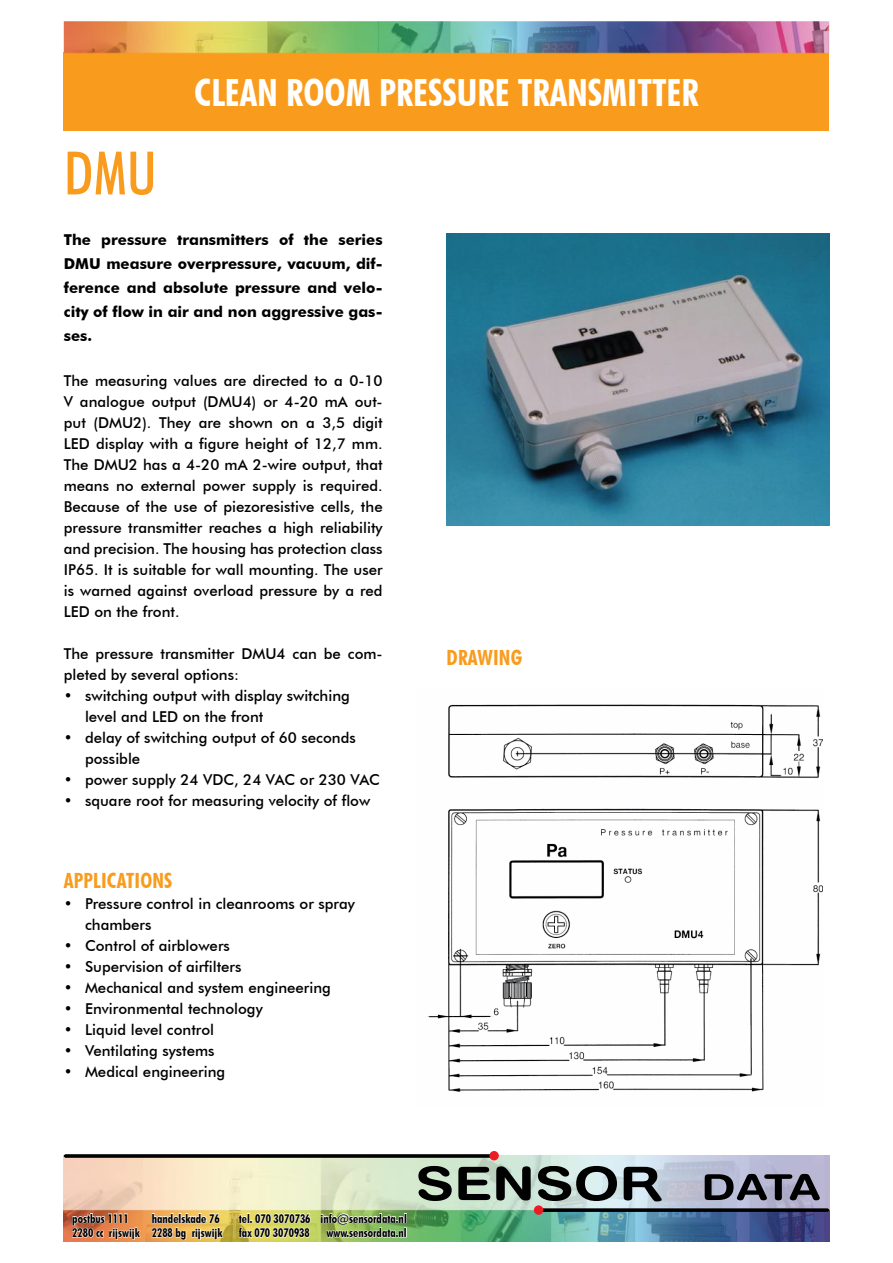
<style>
.page{position:relative;width:893px;height:1263px;background:#fff}
.page>*{position:absolute;margin:0;border:0;box-sizing:border-box;transform-origin:0 0}
.t1{font:500 condensed 60px "Futura BT";color:#f99b1c}
.t2{font:700 condensed 37.5px "Futura BT";color:#fff}
.t3{font:700 condensed 21px "Futura BT";letter-spacing:.01em;color:#f99b1c}
.t4{font:500 15px/21px "Futura BT";color:#000}
.t5{font:700 15px/24px "Futura BT";color:#000;text-align:justify}
.t6{font:700 condensed 12px "Futura BT";color:#000}
</style>
<div class="page">
<img style="left:64px;top:1155px;width:765px;height:87px">
<div style="left:64px;top:53px;width:765px;height:78px;background:#f99b1c"></div>
<img style="left:64px;top:21px;width:765px;height:33px">
<svg style="left:418px;top:1166px;width:34px;height:35px"></svg>
<svg style="left:458px;top:1167px;width:32px;height:33px"></svg>
<svg style="left:496px;top:1166px;width:35px;height:34px"></svg>
<svg style="left:538px;top:1166px;width:79px;height:35px;background:#6a7473"></svg>
<svg style="left:705px;top:1174px;width:115px;height:26px;background:#5c5c6a"></svg>
<svg style="left:624px;top:1167px;width:38px;height:35px"></svg>
<svg style="left:64px;top:1154px;width:428px;height:4px;background:#181716"></svg>
<svg style="left:543px;top:1208px;width:286px;height:4px"></svg>
<div style="left:489px;top:1151px;width:10px;height:9px;background:#ed1c24;border-radius:50%"></div>
<div style="left:534px;top:1205px;width:9px;height:10px;background:#ed1c24;border-radius:50%"></div>
<svg style="left:71px;top:1213px;width:70px;height:29px;background:#e6a480"></svg>
<svg style="left:151px;top:1213px;width:73px;height:29px;background:#f3d296"></svg>
<svg style="left:238px;top:1213px;width:73px;height:25px"></svg>
<svg style="left:320px;top:1212px;width:87px;height:30px"></svg>
<img style="left:446px;top:234px;width:383px;height:291px">
<img style="left:427px;top:704px;width:396px;height:388px">
<h2 class="t2" style="left:194px;top:70px;width:506px">CLEAN ROOM PRESSURE TRANSMITTER</h2>
<h1 class="t1" style="left:64px;top:137px;width:94px">DMU</h1>
<p class="t5" style="left:64px;top:228px;width:320px">The pressure transmitters of the series DMU measure overpressure, vacuum, dif&shy;ference and absolute pressure and velo&shy;city of flow in air and non aggressive gas&shy;ses.</p>
<p class="t4" style="left:64px;top:370px;width:320px;text-align:justify">The measuring values are directed to a 0-10<br>V analogue output (DMU4) or 4-20 mA out&shy;put (DMU2). They are shown on a 3,5 digit LED display with a figure height of 12,7 mm.<br>The DMU2 has a 4-20 mA 2-wire output, that means no external power supply is required.<br>Because of the use of piezoresistive cells, the pressure transmitter reaches a high reliability and precision. The housing has protection class IP65. It is suitable for wall mounting. The user is warned against overload pressure by a red LED on the front.</p>
<p class="t4" style="left:64px;top:643px;width:320px">The pressure transmitter DMU4 can be com&shy;pleted by several options:</p>
<p class="t4" style="left:85px;top:685px;width:266px;text-indent:-21px">• switching output with display switching level and LED on the front</p>
<p class="t4" style="left:85px;top:727px;width:272px;text-indent:-21px">• delay of switching output of 60 seconds possible</p>
<p class="t4" style="left:64px;top:769px;width:318px">• power supply 24 VDC, 24 VAC or 230 VAC</p>
<p class="t4" style="left:64px;top:790px;width:308px">• square root for measuring velocity of flow</p>
<h3 class="t3" style="left:64px;top:867px;width:110px">APPLICATIONS</h3>
<p class="t4" style="left:85px;top:893px;width:271px;text-indent:-21px">• Pressure control in cleanrooms or spray chambers</p>
<p class="t4" style="left:64px;top:935px;width:168px">• Control of airblowers</p>
<p class="t4" style="left:64px;top:956px;width:179px">• Supervision of airfilters</p>
<p class="t4" style="left:64px;top:977px;width:269px">• Mechanical and system engineering</p>
<p class="t4" style="left:64px;top:998px;width:200px">• Environmental technology</p>
<p class="t4" style="left:64px;top:1019px;width:152px">• Liquid level control</p>
<p class="t4" style="left:64px;top:1040px;width:152px">• Ventilating systems</p>
<p class="t4" style="left:64px;top:1061px;width:163px">• Medical engineering</p>
<h3 class="t3" style="left:446px;top:645px;width:77px">DRAWING</h3>
<p class="t6" style="left:72px;top:1211px;width:58px">postbus 1111</p>
<p class="t6" style="left:152px;top:1211px;width:69px">handelskade 76</p>
<p class="t6" style="left:239px;top:1211px;width:170px">tel. 070 3070736 info@sensordata.nl</p>
<p class="t6" style="left:72px;top:1225px;width:152px">2280 cc rijswijk 2288 bg rijswijk</p>
<p class="t6" style="left:239px;top:1225px;width:73px">fax 070 3070938</p>
<p class="t6" style="left:327px;top:1225px;width:82px">www.sensordata.nl</p>
</div>
